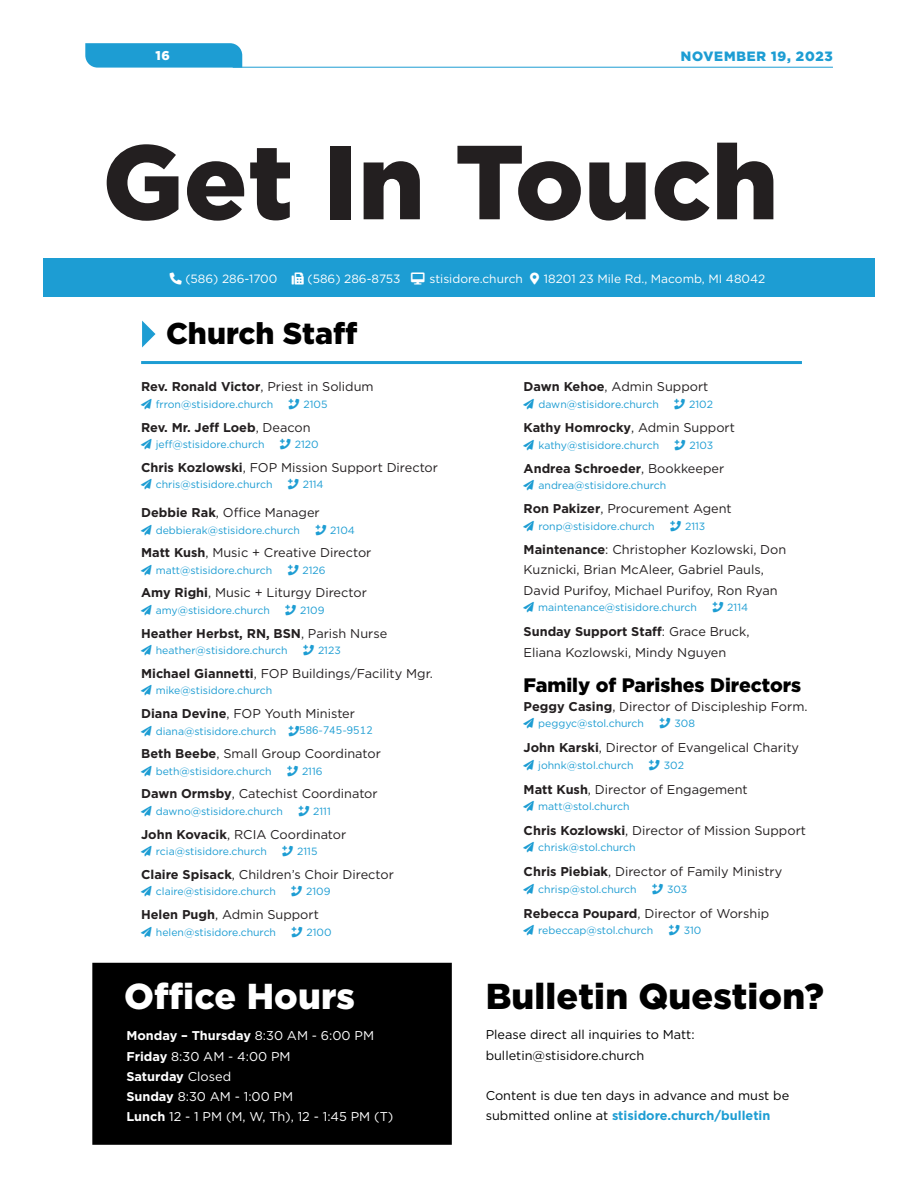
<style>
.page{position:relative;width:918px;height:1188px;background:#fff}
.page>*{position:absolute;margin:0;border:0;box-sizing:border-box;transform-origin:0 0}
.Article_Title{font:900 105px "Gotham";letter-spacing:.005em;color:#231f20}
.t1{font:900 36px "Gotham";letter-spacing:.005em;color:#000}
.t2{font:900 36px "Gotham";letter-spacing:.005em;color:#fff}
.t3{font:900 30px "Gotham";color:#000}
.t4{font:900 19.5px "Gotham";color:#000}
.t5{font:900 13.5px "Gotham";color:#1d9dd3}
.t6{font:12.75px/20.2px "Gotham";color:#231f20}
.t7{font:700 12.75px "Gotham";color:#231f20}
.t8{font:12.75px/20.2px "Gotham";color:#000}
.t9{font:12.75px "Gotham";color:#fff}
.t10{font:700 12.75px "Gotham";color:#fff}
.t11{font:900 12.75px "Gotham";color:#fff}
.t12{font:12px "Gotham";color:#fff}
.staff-details{font:10.5px "Gotham";color:#1d9dd3}
.s1{font-weight:400}
.s2{font-weight:700}
.s3{font-weight:700;color:#1d9dd3}
</style>
<div class="page">
<hr style="left:233px;top:67px;width:600px;height:1px;background:#1d9dd3">
<svg style="left:85px;top:43px;width:157px;height:25px;background:#26a1d4"></svg>
<div style="left:43px;top:258px;width:832px;height:39px;background:#1d9dd3"></div>
<hr style="left:141px;top:361px;width:661px;height:3px;background:#1d9dd3">
<svg style="left:142px;top:321px;width:14px;height:26px"></svg>
<div style="left:92px;top:963px;width:360px;height:182px;background:#000"></div>
<p class="t11" style="left:155px;top:46px;width:16px">16</p>
<p class="t5" style="left:681px;top:47px;width:154px">NOVEMBER 19, 2023</p>
<p class="Article_Title" style="left:103px;top:110px;width:677px">Get In Touch</p>
<p class="t12" style="left:170px;top:271px;width:109px">□■ (586) 286-1700</p>
<p class="t12" style="left:307px;top:271px;width:95px">(586) 286-8753</p>
<p class="t12" style="left:429px;top:271px;width:95px">stisidore.church</p>
<p class="t12" style="left:544px;top:271px;width:223px">18201 23 Mile Rd., Macomb, MI 48042</p>
<p class="t3" style="left:166px;top:313px;width:193px">Church Staff</p>
<p class="t7" style="left:141px;top:379px;width:234px">Rev. Ronald Victor<span class="s1">, Priest in Solidum</span></p>
<p class="staff-details" style="left:141px;top:398px;width:134px">➢ frron@stisidore.church</p>
<p class="staff-details" style="left:304px;top:398px;width:25px">2105</p>
<p class="t7" style="left:141px;top:419px;width:171px">Rev. Mr. Jeff Loeb<span class="s1">, Deacon</span></p>
<p class="staff-details" style="left:141px;top:438px;width:125px">➢ jeff@stisidore.church</p>
<p class="staff-details" style="left:295px;top:438px;width:25px">2120</p>
<p class="t6" style="left:141px;top:457px;width:298px"><span class="s2">Chris Kozlowski</span>, FOP Mission Support Director</p>
<p class="staff-details" style="left:141px;top:478px;width:133px">➢ chris@stisidore.church</p>
<p class="staff-details" style="left:303px;top:478px;width:22px">2114</p>
<p class="t6" style="left:141px;top:502px;width:180px"><span class="s2">Debbie Rak</span>, Office Manager</p>
<p class="staff-details" style="left:141px;top:523px;width:160px">➢ debbierak@stisidore.church</p>
<p class="staff-details" style="left:330px;top:523px;width:26px">2104</p>
<p class="t6" style="left:141px;top:542px;width:232px"><span class="s2">Matt Kush</span>, Music + Creative Director</p>
<p class="staff-details" style="left:141px;top:563px;width:133px">➢ matt@stisidore.church</p>
<p class="staff-details" style="left:303px;top:563px;width:25px">2126</p>
<p class="t6" style="left:141px;top:583px;width:227px"><span class="s2">Amy Righi</span>, Music + Liturgy Director</p>
<p class="staff-details" style="left:141px;top:604px;width:130px">➢ amy@stisidore.church</p>
<p class="staff-details" style="left:300px;top:604px;width:26px">2109</p>
<p class="t7" style="left:141px;top:625px;width:248px">Heather Herbst, RN, BSN<span class="s1">, Parish Nurse</span></p>
<p class="staff-details" style="left:141px;top:644px;width:148px">➢ heather@stisidore.church</p>
<p class="staff-details" style="left:318px;top:644px;width:24px">2123</p>
<p class="t6" style="left:141px;top:663px;width:293px"><span class="s2">Michael Giannetti</span>, FOP Buildings/Facility Mgr.</p>
<p class="staff-details" style="left:141px;top:684px;width:133px">➢ mike@stisidore.church</p>
<p class="t6" style="left:141px;top:703px;width:215px"><span class="s2">Diana Devine</span>, FOP Youth Minister</p>
<p class="staff-details" style="left:141px;top:724px;width:137px">➢ diana@stisidore.church</p>
<p class="t6" style="left:141px;top:743px;width:241px"><span class="s2">Beth Beebe</span>, Small Group Coordinator</p>
<p class="staff-details" style="left:141px;top:764px;width:132px">➢ beth@stisidore.church</p>
<p class="staff-details" style="left:302px;top:764px;width:22px">2116</p>
<p class="t6" style="left:141px;top:784px;width:238px"><span class="s2">Dawn Ormsby</span>, Catechist Coordinator</p>
<p class="staff-details" style="left:141px;top:805px;width:143px">➢ dawno@stisidore.church</p>
<p class="staff-details" style="left:313px;top:805px;width:19px">2111</p>
<p class="t6" style="left:141px;top:824px;width:207px"><span class="s2">John Kovacik</span>, RCIA Coordinator</p>
<p class="staff-details" style="left:141px;top:845px;width:127px">➢ rcia@stisidore.church</p>
<p class="staff-details" style="left:297px;top:845px;width:22px">2115</p>
<p class="t6" style="left:141px;top:864px;width:254px"><span class="s2">Claire Spisack</span>, Children’s Choir Director</p>
<p class="staff-details" style="left:141px;top:885px;width:136px">➢ claire@stisidore.church</p>
<p class="staff-details" style="left:306px;top:885px;width:26px">2109</p>
<p class="t6" style="left:141px;top:904px;width:179px"><span class="s2">Helen Pugh</span>, Admin Support</p>
<p class="staff-details" style="left:141px;top:925px;width:137px">➢ helen@stisidore.church</p>
<p class="staff-details" style="left:306px;top:925px;width:27px">2100</p>
<h3 class="t2" style="left:124px;top:972px;width:232px">Office Hours</h3>
<p class="t10" style="left:126px;top:1028px;width:249px">Monday – Thursday <span class="s1">8:30 AM - 6:00 PM</span></p>
<p class="t9" style="left:126px;top:1048px;width:166px"><span class="s2">Friday</span> 8:30 AM - 4:00 PM</p>
<p class="t10" style="left:126px;top:1068px;width:106px">Saturday <span class="s1">Closed</span></p>
<p class="t9" style="left:126px;top:1089px;width:168px"><span class="s2">Sunday</span> 8:30 AM - 1:00 PM</p>
<p class="t9" style="left:126px;top:1109px;width:269px"><span class="s2">Lunch</span> 12 - 1 PM (M, W, Th), 12 - 1:45 PM (T)</p>
<p class="t6" style="left:524px;top:377px;width:186px"><span class="s2">Dawn Kehoe</span>, Admin Support</p>
<p class="staff-details" style="left:524px;top:398px;width:137px">➢ dawn@stisidore.church</p>
<p class="staff-details" style="left:689px;top:398px;width:25px">2102</p>
<p class="t7" style="left:524px;top:419px;width:213px">Kathy Homrocky<span class="s1">, Admin Support</span></p>
<p class="staff-details" style="left:524px;top:438px;width:137px">➢ kathy@stisidore.church</p>
<p class="staff-details" style="left:690px;top:438px;width:25px">2103</p>
<p class="t7" style="left:524px;top:460px;width:202px">Andrea Schroeder<span class="s1">, Bookkeeper</span></p>
<p class="staff-details" style="left:524px;top:479px;width:144px">➢ andrea@stisidore.church</p>
<p class="t6" style="left:524px;top:499px;width:210px"><span class="s2">Ron Pakizer</span>, Procurement Agent</p>
<p class="staff-details" style="left:524px;top:520px;width:133px">➢ ronp@stisidore.church</p>
<p class="staff-details" style="left:685px;top:520px;width:22px">2113</p>
<p class="t6" style="left:524px;top:539px;width:264px"><span class="s2">Maintenance</span>: Christopher Kozlowski, Don<br>Kuznicki, Brian McAleer, Gabriel Pauls,<br>David Purifoy, Michael Purifoy, Ron Ryan</p>
<p class="staff-details" style="left:524px;top:601px;width:175px">➢ maintenance@stisidore.church</p>
<p class="staff-details" style="left:727px;top:601px;width:22px">2114</p>
<p class="t6" style="left:524px;top:621px;width:227px"><span class="s2">Sunday Support Staff</span>: Grace Bruck,<br>Eliana Kozlowski, Mindy Nguyen</p>
<p class="t4" style="left:524px;top:671px;width:279px">Family of Parishes Directors</p>
<p class="t6" style="left:524px;top:696px;width:285px"><span class="s2">Peggy Casing</span>, Director of Discipleship Form.</p>
<p class="staff-details" style="left:524px;top:717px;width:122px">➢ peggyc@stol.church</p>
<p class="staff-details" style="left:674px;top:717px;width:22px">308</p>
<p class="t6" style="left:524px;top:737px;width:277px"><span class="s2">John Karski</span>, Director of Evangelical Charity</p>
<p class="staff-details" style="left:524px;top:758px;width:111px">➢ johnk@stol.church</p>
<p class="staff-details" style="left:664px;top:758px;width:22px">302</p>
<p class="t6" style="left:524px;top:779px;width:226px"><span class="s2">Matt Kush</span>, Director of Engagement</p>
<p class="staff-details" style="left:524px;top:800px;width:107px">➢ matt@stol.church</p>
<p class="t6" style="left:524px;top:820px;width:284px"><span class="s2">Chris Kozlowski</span>, Director of Mission Support</p>
<p class="staff-details" style="left:524px;top:841px;width:114px">➢ chrisk@stol.church</p>
<p class="t6" style="left:524px;top:861px;width:260px"><span class="s2">Chris Piebiak</span>, Director of Family Ministry</p>
<p class="staff-details" style="left:524px;top:882px;width:115px">➢ chrisp@stol.church</p>
<p class="staff-details" style="left:667px;top:882px;width:22px">303</p>
<p class="t6" style="left:524px;top:903px;width:247px"><span class="s2">Rebecca Poupard</span>, Director of Worship</p>
<p class="staff-details" style="left:524px;top:924px;width:131px">➢ rebeccap@stol.church</p>
<p class="staff-details" style="left:684px;top:924px;width:19px">310</p>
<h3 class="t1" style="left:486px;top:972px;width:340px">Bulletin Question?</h3>
<p class="t8" style="left:486px;top:1024px;width:211px">Please direct all inquiries to Matt: bulletin@stisidore.church</p>
<p class="t8" style="left:486px;top:1085px;width:305px">Content is due ten days in advance and must be submitted online at <span class="s3">stisidore.church/bulletin</span></p>
</div>
